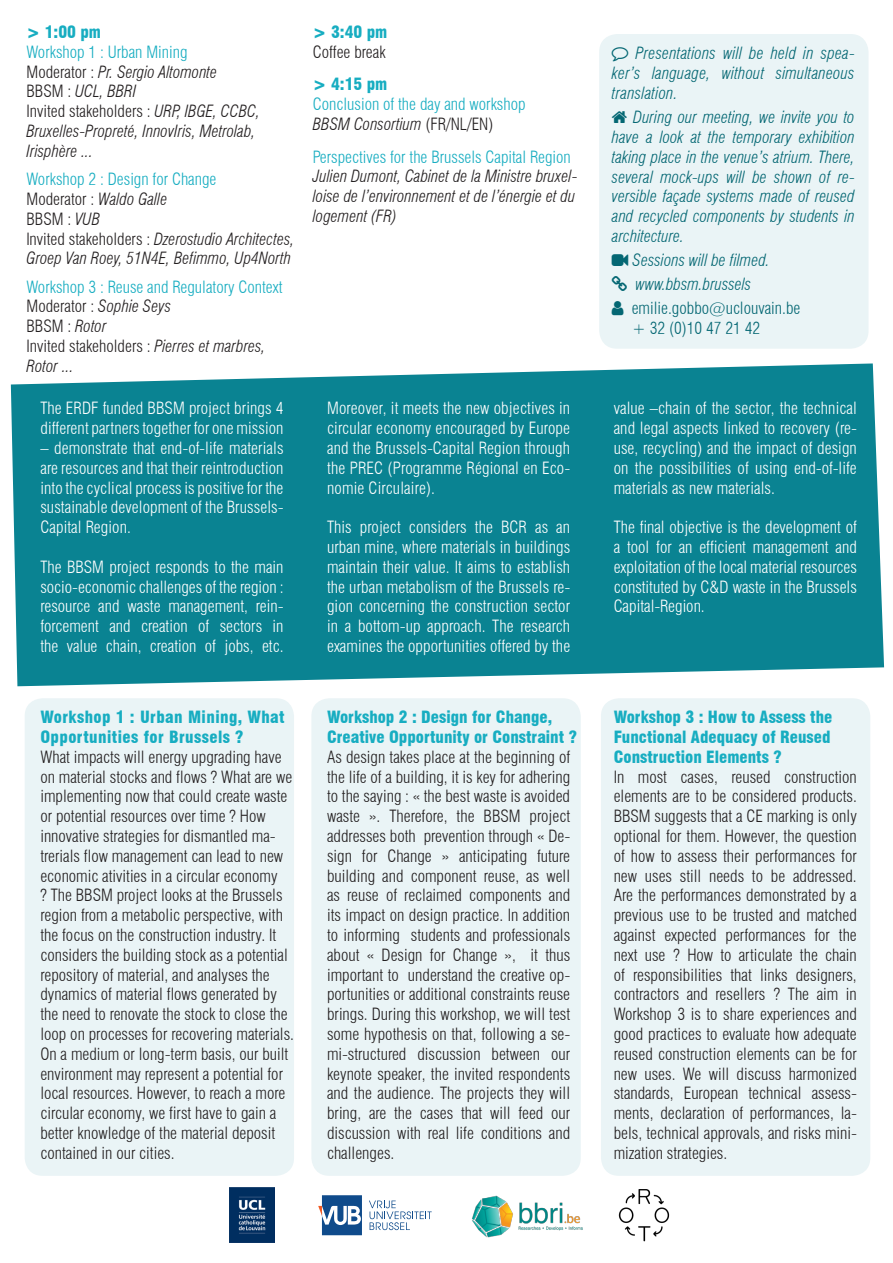
<style>
.page{position:relative;width:893px;height:1263px;background:#fff}
.page>*{position:absolute;margin:0;border:0;box-sizing:border-box;transform-origin:0 0}
.body_programme{font:300 condensed 16.5px/19.8px "Swiss 721 BT";color:#231f20;text-align:justify}
.body_programme-2{font:300 condensed 16.5px/19.8px "Swiss 721 BT";letter-spacing:.005em;color:#fff;text-align:justify}
.titres_programme{font:300 condensed 16.5px/19.8px "Swiss 721 BT";color:#231f20}
.body_programme-3{font:italic 300 condensed 16.5px/19.8px "Swiss 721 BT";color:#046773;text-align:justify}
.body_programme-4{font:italic 300 condensed 16.5px/19.8px "Swiss 721 BT";color:#231f20}
.body_programme-5{font:300 condensed 16.5px/19.8px "Swiss 721 BT";color:#17adc1}
.titres_programme-2{font:900 condensed 16.5px/19.8px "Swiss 721 BT";color:#17adc1}
.body_programme-6{font:300 condensed 16.5px/19.8px "Swiss 721 BT";color:#046773}
.s1{color:#231f20}
.s2{font-style:italic;color:#231f20}
.s3{font-style:normal}
.s4{font-style:italic}
.s5{font-weight:900;color:#17adc1}
</style>
<div class="page">
<svg style="left:369px;top:1200px;width:63px;height:30px"></svg>
<svg style="left:318px;top:1195px;width:44px;height:40px"></svg>
<img style="left:472px;top:1195px;width:111px;height:42px">
<img style="left:618px;top:1189px;width:52px;height:53px">
<img style="left:230px;top:1188px;width:45px;height:55px">
<div style="left:599px;top:34px;width:269px;height:315px;background:#eaf4f6;border-radius:18px"></div>
<div style="left:601px;top:698px;width:269px;height:478px;background:#eaf4f6;border-radius:18px"></div>
<svg style="left:11px;top:363px;width:873px;height:323px;background:#1b8b99"></svg>
<div style="left:25px;top:698px;width:269px;height:478px;background:#eaf4f6;border-radius:18px"></div>
<div style="left:311px;top:698px;width:270px;height:478px;background:#eaf4f6;border-radius:18px"></div>
<p class="titres_programme-2" style="left:27px;top:22px;width:76px">&gt; 1:00 pm</p>
<p class="body_programme-5" style="left:27px;top:42px;width:192px">Workshop 1 : Urban Mining<br><span class="s1">Moderator :</span> <span class="s2">Pr. Sergio Altomonte</span></p>
<p class="body_programme-4" style="left:27px;top:82px;width:111px"><span class="s3">BBSM :</span> UCL, BBRI</p>
<p class="body_programme-4" style="left:27px;top:101px;width:235px"><span class="s3">Invited stakeholders :</span> URP, IBGE, CCBC,<br>Bruxelles-Propreté, InnovIris, Metrolab,<br>Irisphère ...</p>
<p class="body_programme-5" style="left:27px;top:169px;width:191px">Workshop 2 : Design for Change<br><span class="s1">Moderator :</span> <span class="s2">Waldo Galle</span></p>
<p class="body_programme" style="left:27px;top:209px;width:75px">BBSM : <span class="s4">VUB</span></p>
<p class="body_programme-4" style="left:27px;top:229px;width:269px"><span class="s3">Invited stakeholders :</span> Dzerostudio Architectes,<br>Groep Van Roey, 51N4E, Befimmo, Up4North</p>
<p class="body_programme-5" style="left:27px;top:277px;width:257px">Workshop 3 : Reuse and Regulatory Context<br><span class="s1">Moderator :</span> <span class="s2">Sophie Seys</span></p>
<p class="body_programme" style="left:27px;top:316px;width:82px">BBSM : <span class="s4">Rotor</span></p>
<p class="body_programme-4" style="left:27px;top:336px;width:240px"><span class="s3">Invited stakeholders :</span> Pierres et marbres,<br>Rotor ...</p>
<p class="body_programme-2" style="left:40px;top:398px;width:245px">The ERDF funded BBSM project brings 4 different partners together for one mission</p>
<p class="body_programme-2" style="left:40px;top:438px;width:245px">– demonstrate that end-of-life materials are resources and that their reintroduction into the cyclical process is positive for the sustainable development of the Brussels-Capital Region.</p>
<p class="body_programme-2" style="left:40px;top:557px;width:245px">The BBSM project responds to the main socio-economic challenges of the region : resource and waste management, rein&shy;forcement and creation of sectors in the value chain, creation of jobs, etc.</p>
<p class="titres_programme-2" style="left:313px;top:22px;width:76px">&gt; 3:40 pm</p>
<p class="body_programme" style="left:313px;top:42px;width:74px">Coffee break</p>
<p class="titres_programme-2" style="left:313px;top:75px;width:76px">&gt; 4:15 pm</p>
<p class="body_programme-5" style="left:313px;top:94px;width:214px">Conclusion of the day and workshop<br><span class="s2">BBSM Consortium</span> <span class="s1">(FR/NL/EN)</span></p>
<p class="body_programme-5" style="left:313px;top:147px;width:260px">Perspectives for the Brussels Capital Region</p>
<p class="body_programme-4" style="left:313px;top:166px;width:266px;text-align:justify">Julien Dumont, Cabinet de la Ministre bruxel&shy;loise de l’environnement et de l’énergie et du logement (FR)</p>
<p class="body_programme-2" style="left:327px;top:398px;width:245px">Moreover, it meets the new objectives in circular economy encouraged by Europe and the Brussels-Capital Region through the PREC (Programme Régional en Eco&shy;nomie Circulaire).</p>
<p class="body_programme-2" style="left:327px;top:517px;width:245px">This project considers the BCR as an urban mine, where materials in buildings maintain their value. It aims to establish the urban metabolism of the Brussels re&shy;gion concerning the construction sector in a bottom-up approach. The research examines the opportunities offered by the</p>
<p class="titres_programme" style="left:40px;top:707px;width:255px"><span class="s5">Workshop 1 : Urban Mining, What Opportunities for Brussels ?<br></span>What impacts will energy upgrading have on material stocks and flows ? What are we implementing now that could create waste or potential resources over time ? How innovative strategies for dismantled ma&shy;trerials flow management can lead to new economic ativities in a circular economy<br>? The BBSM project looks at the Brussels region from a metabolic perspective, with the focus on the construction industry. It considers the building stock as a potential repository of material, and analyses the dynamics of material flows generated by the need to renovate the stock to close the loop on processes for recovering materials.<br>On a medium or long-term basis, our built environment may represent a potential for local resources. However, to reach a more circular economy, we first have to gain a better knowledge of the material deposit contained in our cities.</p>
<p class="titres_programme-2" style="left:327px;top:707px;width:251px">Workshop 2 : Design for Change,<br>Creative Opportunity or Constraint ?</p>
<p class="body_programme" style="left:327px;top:747px;width:245px">As design takes place at the beginning of the life of a building, it is key for adhering to the saying : « the best waste is avoided waste ». Therefore, the BBSM project addresses both prevention through « De&shy;sign for Change » anticipating future building and component reuse, as well as reuse of reclaimed components and its impact on design practice. In addition to informing students and professionals about « Design for Change », it thus important to understand the creative op&shy;portunities or additional constraints reuse brings. During this workshop, we will test some hypothesis on that, following a se&shy;mi-structured discussion between our keynote speaker, the invited respondents and the audience. The projects they will bring, are the cases that will feed our discussion with real life conditions and challenges.</p>
<p class="body_programme-3" style="left:612px;top:44px;width:244px;text-indent:24px">Presentations will be held in spea&shy;ker’s language, without simultaneous translation.</p>
<p class="body_programme-3" style="left:612px;top:107px;width:244px;text-indent:21px">During our meeting, we invite you to have a look at the temporary exhibition taking place in the venue’s atrium. There, several mock-ups will be shown of re&shy;versible façade systems made of reused and recycled components by students in architecture.</p>
<p class="body_programme-3" style="left:633px;top:250px;width:139px">Sessions will be filmed.</p>
<p class="body_programme-3" style="left:635px;top:274px;width:117px">www.bbsm.brussels</p>
<p class="body_programme-6" style="left:632px;top:298px;width:170px">emilie.gobbo@uclouvain.be + 32 (0)10 47 21 42</p>
<p class="body_programme-2" style="left:614px;top:398px;width:245px">value –chain of the sector, the technical and legal aspects linked to recovery (re&shy;use, recycling) and the impact of design on the possibilities of using end-of-life materials as new materials.</p>
<p class="body_programme-2" style="left:614px;top:517px;width:245px">The final objective is the development of a tool for an efficient management and exploitation of the local material resources constituted by C&amp;D waste in the Brussels Capital-Region.</p>
<p class="titres_programme-2" style="left:614px;top:707px;width:220px;text-align:justify">Workshop 3 : How to Assess the Functional Adequacy of Reused Construction Elements ?</p>
<p class="body_programme" style="left:614px;top:767px;width:245px">In most cases, reused construction elements are to be considered products.<br>BBSM suggests that a CE marking is only optional for them. However, the question of how to assess their performances for new uses still needs to be addressed.<br>Are the performances demonstrated by a previous use to be trusted and matched against expected performances for the next use ? How to articulate the chain of responsibilities that links designers, contractors and resellers ? The aim in Workshop 3 is to share experiences and good practices to evaluate how adequate reused construction elements can be for new uses. We will discuss harmonized standards, European technical assess&shy;ments, declaration of performances, la&shy;bels, technical approvals, and risks mini&shy;mization strategies.</p>
</div>
